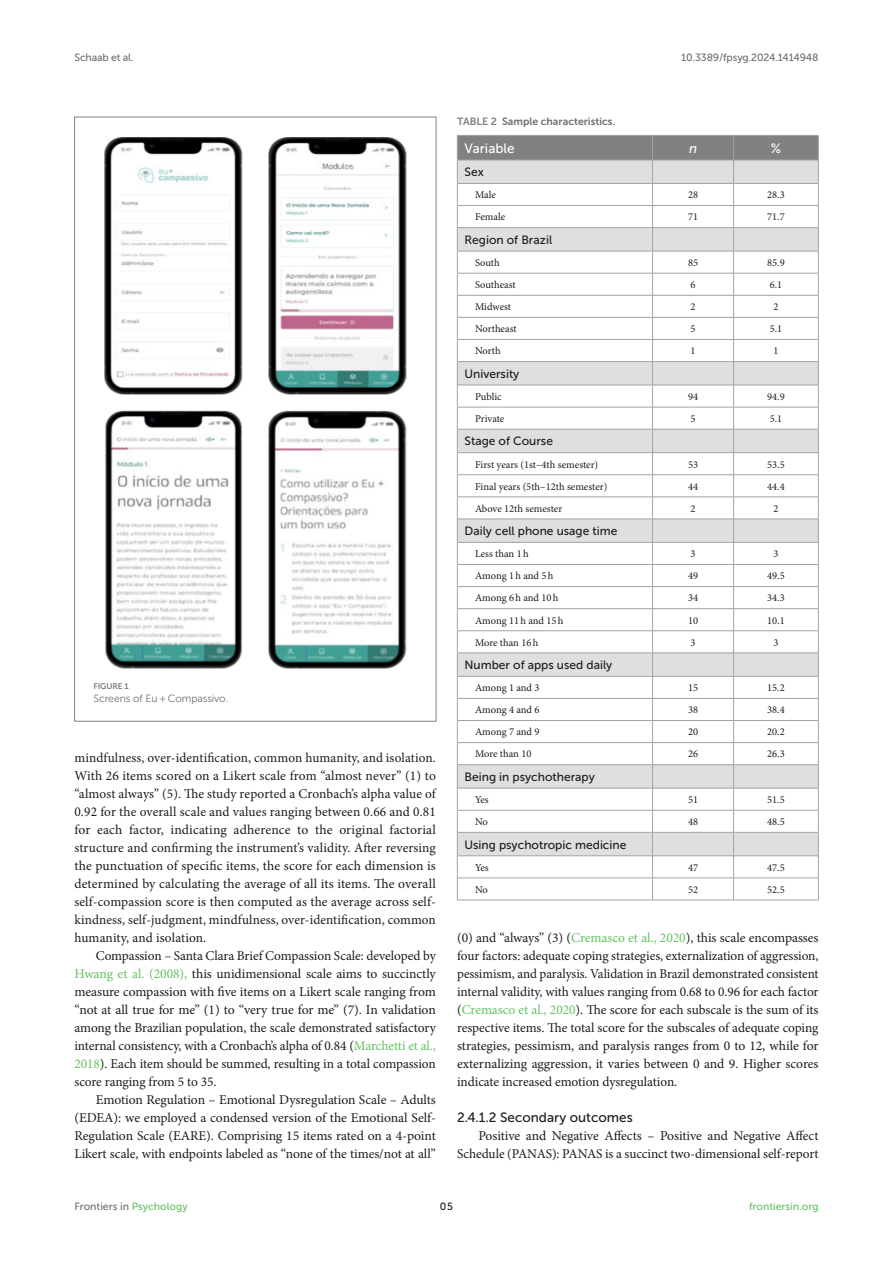
<style>
.page{position:relative;width:893px;height:1263px;background:#fff}
.page>*{position:absolute;margin:0;border:0;box-sizing:border-box;transform-origin:0 0}
.TEXT{font:13.5px/18px "Minion Pro";letter-spacing:-.005em;color:#1b1c1b;text-align:justify}
.TEXT_FLUSH{font:13.5px/18px "Minion Pro";letter-spacing:-.01em;color:#1b1c1b;text-align:right}
.HEAD_4{font:13.5px "Museo Sans 500";color:#1b1c1b}
.TB_CH{font:13.5px "Museo Sans 500";color:#fff}
.TB_CH-2{font:italic 13.5px "Museo Sans 500";color:#fff}
.TB_HEAD_1{font:12px "Museo Sans 500";color:#1b1c1b}
.TB_TX{font:10.5px "Minion Pro";color:#1b1c1b}
.t1{font:10.5px "Museo Sans 500";letter-spacing:-.015em;color:#706f70}
.TT{font:10.5px "Museo Sans 700";color:#706f70}
.FIG_LEG{font:10.5px "Museo Sans 300";letter-spacing:-.01em;color:#706f70}
.t2{font:10.5px "Museo Sans 500";color:#65c161}
.t3{font:10.5px "Museo Sans 500";color:#1b1c1b}
.FIG_HD{font:8.25px "Museo Sans 700";letter-spacing:-.01em;color:#7e7f7f}
.s1{color:#65c161}
.s2{color:#7e7f7f}
</style>
<div class="page">
<hr style="left:652px;top:900px;width:81px;height:1px;background:#a2a3a3">
<hr style="left:733px;top:900px;width:86px;height:1px;background:#a2a3a3">
<hr style="left:457px;top:900px;width:196px;height:1px;background:#a2a3a3">
<svg style="left:457px;top:135px;width:362px;height:765px"></svg>
<hr style="left:457px;top:855px;width:196px;height:1px;background:#a2a3a3">
<hr style="left:652px;top:855px;width:81px;height:1px;background:#a2a3a3">
<hr style="left:733px;top:855px;width:86px;height:1px;background:#a2a3a3">
<img style="left:104px;top:137px;width:303px;height:532px">
<p class="t1" style="left:74px;top:51px;width:60px">Schaab et al.</p>
<p class="t1" style="left:681px;top:51px;width:139px">10.3389/fpsyg.2024.1414948</p>
<p class="FIG_HD" style="left:94px;top:681px;width:37px">FIGURE 1</p>
<p class="FIG_LEG" style="left:94px;top:693px;width:136px">Screens of Eu + Compassivo.</p>
<p class="TEXT" style="left:74px;top:749px;width:363px">mindfulness, over-identification, common humanity, and isolation.<br>With 26 items scored on a Likert scale from “almost never” (1) to “almost always” (5). The study reported a Cronbach’s alpha value of 0.92 for the overall scale and values ranging between 0.66 and 0.81 for each factor, indicating adherence to the original factorial structure and confirming the instrument’s validity. After reversing the punctuation of specific items, the score for each dimension is determined by calculating the average of all its items. The overall self-compassion score is then computed as the average across self&shy;kindness, self-judgment, mindfulness, over-identification, common humanity, and isolation.</p>
<p class="TEXT" style="left:74px;top:947px;width:363px;text-indent:21px">Compassion – Santa Clara Brief Compassion Scale: developed by <span class="s1">Hwang et al. (2008),</span> this unidimensional scale aims to succinctly measure compassion with five items on a Likert scale ranging from “not at all true for me” (1) to “very true for me” (7). In validation among the Brazilian population, the scale demonstrated satisfactory internal consistency, with a Cronbach’s alpha of 0.84 (<span class="s1">Marchetti et al., 2018</span>). Each item should be summed, resulting in a total compassion score ranging from 5 to 35.</p>
<p class="TEXT" style="left:74px;top:1091px;width:363px;text-indent:21px">Emotion Regulation – Emotional Dysregulation Scale – Adults (EDEA): we employed a condensed version of the Emotional Self-Regulation Scale (EARE). Comprising 15 items rated on a 4-point Likert scale, with endpoints labeled as “none of the times/not at all”</p>
<p class="TT" style="left:457px;top:115px;width:160px"><span class="s2">TABLE 2</span> Sample characteristics.</p>
<p class="TB_CH" style="left:465px;top:141px;width:52px">Variable</p>
<p class="TB_CH-2" style="left:689px;top:141px;width:10px">n</p>
<p class="TB_CH" style="left:771px;top:141px;width:12px">%</p>
<p class="TB_HEAD_1" style="left:465px;top:165px;width:21px">Sex</p>
<p class="TB_TX" style="left:475px;top:188px;width:22px">Male</p>
<p class="TB_TX" style="left:688px;top:188px;width:12px">28</p>
<p class="TB_TX" style="left:767px;top:188px;width:19px">28.3</p>
<p class="TB_TX" style="left:475px;top:210px;width:32px">Female</p>
<p class="TB_TX" style="left:688px;top:210px;width:12px">71</p>
<p class="TB_TX" style="left:767px;top:210px;width:19px">71.7</p>
<p class="TB_HEAD_1" style="left:465px;top:233px;width:89px">Region of Brazil</p>
<p class="TB_TX" style="left:475px;top:256px;width:26px">South</p>
<p class="TB_TX" style="left:688px;top:256px;width:12px">85</p>
<p class="TB_TX" style="left:767px;top:256px;width:19px">85.9</p>
<p class="TB_TX" style="left:475px;top:278px;width:42px">Southeast</p>
<p class="TB_TX" style="left:690px;top:278px;width:7px">6</p>
<p class="TB_TX" style="left:770px;top:278px;width:14px">6.1</p>
<p class="TB_TX" style="left:475px;top:300px;width:38px">Midwest</p>
<p class="TB_TX" style="left:690px;top:300px;width:7px">2</p>
<p class="TB_TX" style="left:773px;top:300px;width:7px">2</p>
<p class="TB_TX" style="left:475px;top:322px;width:43px">Northeast</p>
<p class="TB_TX" style="left:690px;top:322px;width:7px">5</p>
<p class="TB_TX" style="left:770px;top:322px;width:14px">5.1</p>
<p class="TB_TX" style="left:475px;top:344px;width:27px">North</p>
<p class="TB_TX" style="left:690px;top:344px;width:7px">1</p>
<p class="TB_TX" style="left:773px;top:344px;width:7px">1</p>
<p class="TB_HEAD_1" style="left:465px;top:367px;width:56px">University</p>
<p class="TB_TX" style="left:475px;top:389px;width:28px">Public</p>
<p class="TB_TX" style="left:688px;top:389px;width:12px">94</p>
<p class="TB_TX" style="left:767px;top:389px;width:19px">94.9</p>
<p class="TB_TX" style="left:475px;top:412px;width:31px">Private</p>
<p class="TB_TX" style="left:690px;top:412px;width:7px">5</p>
<p class="TB_TX" style="left:770px;top:412px;width:14px">5.1</p>
<p class="TB_HEAD_1" style="left:465px;top:435px;width:90px">Stage of Course</p>
<p class="TB_TX" style="left:475px;top:457px;width:125px">First years (1st–4th semester)</p>
<p class="TB_TX" style="left:688px;top:457px;width:12px">53</p>
<p class="TB_TX" style="left:767px;top:457px;width:19px">53.5</p>
<p class="TB_TX" style="left:475px;top:479px;width:134px">Final years (5th–12th semester)</p>
<p class="TB_TX" style="left:688px;top:479px;width:12px">44</p>
<p class="TB_TX" style="left:767px;top:479px;width:19px">44.4</p>
<p class="TB_TX" style="left:475px;top:501px;width:89px">Above 12th semester</p>
<p class="TB_TX" style="left:690px;top:501px;width:7px">2</p>
<p class="TB_TX" style="left:773px;top:501px;width:7px">2</p>
<p class="TB_HEAD_1" style="left:465px;top:524px;width:154px">Daily cell phone usage time</p>
<p class="TB_TX" style="left:475px;top:547px;width:55px">Less than 1h</p>
<p class="TB_TX" style="left:690px;top:547px;width:7px">3</p>
<p class="TB_TX" style="left:773px;top:547px;width:7px">3</p>
<p class="TB_TX" style="left:475px;top:569px;width:80px">Among 1h and 5h</p>
<p class="TB_TX" style="left:688px;top:569px;width:12px">49</p>
<p class="TB_TX" style="left:767px;top:569px;width:19px">49.5</p>
<p class="TB_TX" style="left:475px;top:591px;width:85px">Among 6h and 10h</p>
<p class="TB_TX" style="left:688px;top:591px;width:12px">34</p>
<p class="TB_TX" style="left:767px;top:591px;width:19px">34.3</p>
<p class="TB_TX" style="left:475px;top:613px;width:90px">Among 11h and 15h</p>
<p class="TB_TX" style="left:688px;top:613px;width:12px">10</p>
<p class="TB_TX" style="left:767px;top:613px;width:19px">10.1</p>
<p class="TB_TX" style="left:475px;top:635px;width:65px">More than 16h</p>
<p class="TB_TX" style="left:690px;top:635px;width:7px">3</p>
<p class="TB_TX" style="left:773px;top:635px;width:7px">3</p>
<p class="TB_HEAD_1" style="left:465px;top:658px;width:149px">Number of apps used daily</p>
<p class="TB_TX" style="left:475px;top:681px;width:66px">Among 1 and 3</p>
<p class="TB_TX" style="left:688px;top:681px;width:12px">15</p>
<p class="TB_TX" style="left:767px;top:681px;width:19px">15.2</p>
<p class="TB_TX" style="left:475px;top:703px;width:66px">Among 4 and 6</p>
<p class="TB_TX" style="left:688px;top:703px;width:12px">38</p>
<p class="TB_TX" style="left:767px;top:703px;width:19px">38.4</p>
<p class="TB_TX" style="left:475px;top:725px;width:66px">Among 7 and 9</p>
<p class="TB_TX" style="left:688px;top:725px;width:12px">20</p>
<p class="TB_TX" style="left:767px;top:725px;width:19px">20.2</p>
<p class="TB_TX" style="left:475px;top:747px;width:58px">More than 10</p>
<p class="TB_TX" style="left:688px;top:747px;width:12px">26</p>
<p class="TB_TX" style="left:767px;top:747px;width:19px">26.3</p>
<p class="TB_HEAD_1" style="left:465px;top:770px;width:132px">Being in psychotherapy</p>
<p class="TB_TX" style="left:475px;top:793px;width:15px">Yes</p>
<p class="TB_TX" style="left:688px;top:793px;width:12px">51</p>
<p class="TB_TX" style="left:767px;top:793px;width:19px">51.5</p>
<p class="TB_TX" style="left:475px;top:815px;width:14px">No</p>
<p class="TB_TX" style="left:688px;top:815px;width:12px">48</p>
<p class="TB_TX" style="left:767px;top:815px;width:19px">48.5</p>
<p class="TB_HEAD_1" style="left:465px;top:838px;width:163px">Using psychotropic medicine</p>
<p class="TB_TX" style="left:475px;top:860px;width:15px">Yes</p>
<p class="TB_TX" style="left:688px;top:860px;width:12px">47</p>
<p class="TB_TX" style="left:767px;top:860px;width:19px">47.5</p>
<p class="TB_TX" style="left:475px;top:882px;width:14px">No</p>
<p class="TB_TX" style="left:688px;top:882px;width:12px">52</p>
<p class="TB_TX" style="left:767px;top:882px;width:19px">52.5</p>
<p class="TEXT" style="left:457px;top:929px;width:363px">(0) and “always” (3) (<span class="s1">Cremasco et al., 2020</span>), this scale encompasses four factors: adequate coping strategies, externalization of aggression, pessimism, and paralysis. Validation in Brazil demonstrated consistent internal validity, with values ranging from 0.68 to 0.96 for each factor (<span class="s1">Cremasco et al., 2020</span>). The score for each subscale is the sum of its respective items. The total score for the subscales of adequate coping strategies, pessimism, and paralysis ranges from 0 to 12, while for externalizing aggression, it varies between 0 and 9. Higher scores indicate increased emotion dysregulation.</p>
<p class="HEAD_4" style="left:457px;top:1110px;width:177px">2.4.1.2 Secondary outcomes</p>
<p class="TEXT_FLUSH" style="left:457px;top:1127px;width:363px">Positive and Negative Affects – Positive and Negative Affect<br>Schedule (PANAS): PANAS is a succinct two-dimensional self-report</p>
<p class="t1" style="left:74px;top:1200px;width:115px">Frontiers in <span class="s1">Psychology</span></p>
<p class="t3" style="left:440px;top:1200px;width:14px">05</p>
<p class="t2" style="left:749px;top:1200px;width:71px">frontiersin.org</p>
</div>
